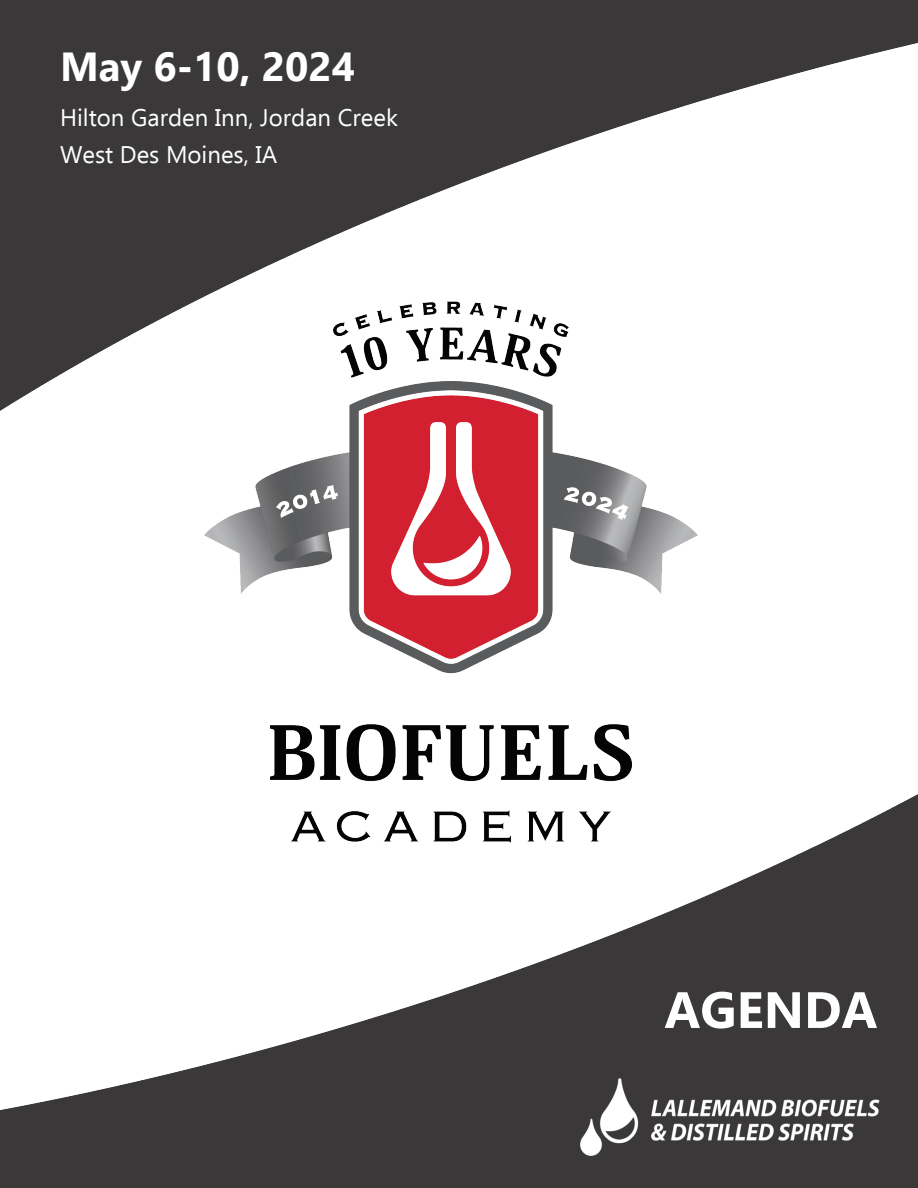
<style>
.page{position:relative;width:918px;height:1188px;background:#fff}
.page>*{position:absolute;margin:0;border:0;box-sizing:border-box;transform-origin:0 0}
.t1{font:700 51px "Ebrima";color:#fff}
.t2{font:700 40.5px "Ebrima";color:#fff}
.t3{font:24px/37.2px "Ebrima";color:#fff}
</style>
<div class="page">
<img style="left:0;top:794px;width:918px;height:394px">
<img style="left:0;top:0;width:918px;height:411px">
<img style="left:66px;top:187px;width:771px;height:771px">
<img style="left:546px;top:1031px;width:341px;height:157px">
<h2 class="t2" style="left:60px;top:35px;width:297px">May 6-10, 2024</h2>
<p class="t3" style="left:60px;top:98px;width:339px">Hilton Garden Inn, Jordan Creek<br>West Des Moines, IA</p>
<h1 class="t1" style="left:664px;top:970px;width:214px">AGENDA</h1>
</div>
